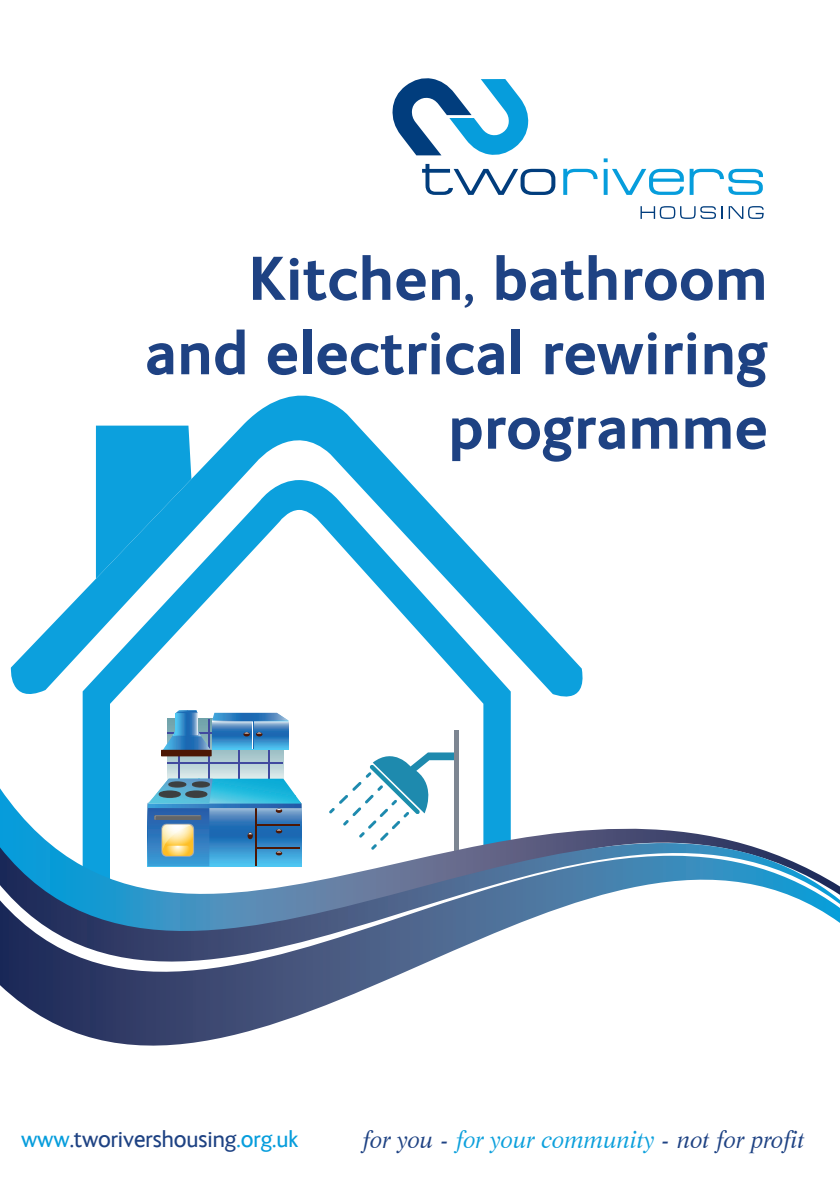
<style>
.page{position:relative;width:840px;height:1191px;background:#fff}
.page>*{position:absolute;margin:0;border:0;box-sizing:border-box;transform-origin:0 0}
.t1{font:700 62px/74.4px "FS Ingrid";color:#1e4283;text-align:right}
.t2{font:italic 24px "Life BT";color:#1e4283}
.t3{font:24px "FS Ingrid";color:#1e4283}
.s1{color:#069ddc}
.s2{color:#0ca0dc}
</style>
<div class="page">
<svg style="left:83px;top:708px;width:427px;height:80px"></svg>
<svg style="left:10px;top:395px;width:573px;height:313px"></svg>
<svg style="left:96px;top:425px;width:95px;height:154px;background:#1ea7df"></svg>
<svg style="left:392px;top:78px;width:136px;height:78px"></svg>
<svg style="left:422px;top:164px;width:133px;height:31px"></svg>
<svg style="left:563px;top:169px;width:34px;height:26px"></svg>
<svg style="left:603px;top:169px;width:4px;height:26px"></svg>
<svg style="left:603px;top:158px;width:4px;height:4px"></svg>
<svg style="left:612px;top:169px;width:71px;height:26px"></svg>
<svg style="left:689px;top:169px;width:73px;height:26px"></svg>
<svg style="left:640px;top:206px;width:75px;height:13px"></svg>
<svg style="left:721px;top:206px;width:1px;height:13px"></svg>
<svg style="left:728px;top:206px;width:35px;height:13px"></svg>
<svg style="left:0;top:788px;width:698px;height:46px"></svg>
<svg style="left:0;top:834px;width:839px;height:212px"></svg>
<svg style="left:167px;top:751px;width:116px;height:27px;background:#b3c9d3"></svg>
<hr style="left:179px;top:719px;width:1px;height:60px;background:#414a9f">
<hr style="left:209px;top:719px;width:1px;height:60px;background:#414a9f">
<hr style="left:239px;top:719px;width:1px;height:60px;background:#414a9f">
<hr style="left:269px;top:719px;width:1px;height:60px;background:#414a9f">
<hr style="left:168px;top:763px;width:115px;height:1px;background:#414a9f">
<div style="left:161px;top:750px;width:50px;height:6px;background:#4d1704"></div>
<svg style="left:161px;top:710px;width:127px;height:41px;background:#619dc9"></svg>
<svg style="left:147px;top:778px;width:154px;height:88px;background:#5196bc"></svg>
<p class="t1" style="left:145px;top:239px;width:624px">Kitchen, bathroom and electrical rewiring programme</p>
<p class="t3" style="left:21px;top:1123px;width:279px"><span class="s1">www</span>.tworivershousing<span class="s1">.org.uk</span></p>
<p class="t2" style="left:363px;top:1122px;width:443px">for you - <span class="s2">for your community</span> - not for profit</p>
</div>
